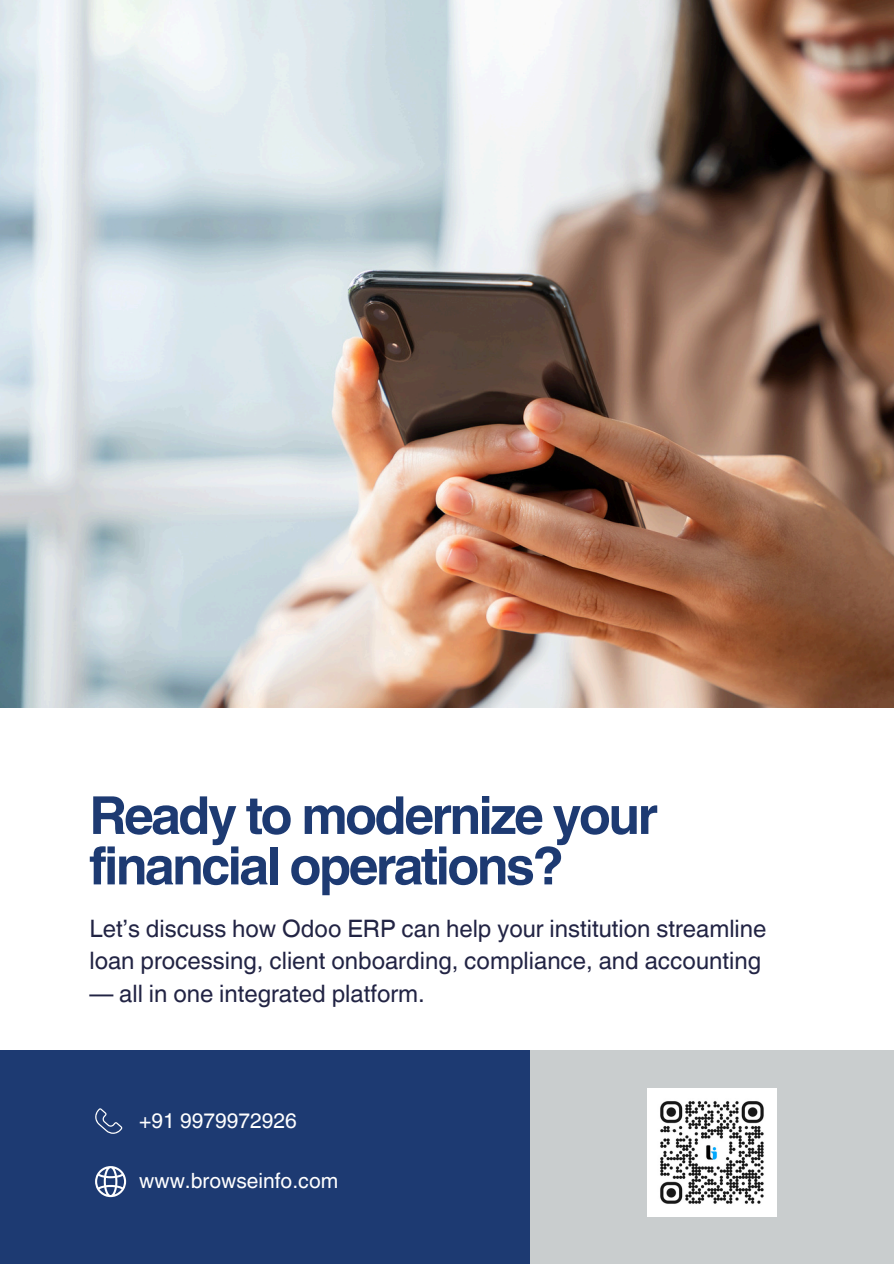
<style>
.page{position:relative;width:894px;height:1264px;background:#fff}
.page>*{position:absolute;margin:0;border:0;box-sizing:border-box;transform-origin:0 0}
.t1{font:700 52.35px/50.4px "Helvetica World";letter-spacing:-.055em;color:#1d3a72}
.t2{font:24px/32.7px "Helvetica World";color:#222444}
.t3{font:21px "Helvetica World";color:#fff}
</style>
<div class="page">
<img style="left:0;top:0;width:893px;height:707px">
<div style="left:0;top:1050px;width:625px;height:213px;background:#1d3a72"></div>
<div style="left:530px;top:1050px;width:363px;height:213px;background:#c9cdce"></div>
<svg style="left:95px;top:1108px;width:27px;height:25px"></svg>
<svg style="left:95px;top:1166px;width:31px;height:31px"></svg>
<img style="left:647px;top:1088px;width:129px;height:128px">
<h1 class="t1" style="left:89px;top:784px;width:570px">Ready to modernize your financial operations?</h1>
<p class="t2" style="left:89px;top:911px;width:678px">Let’s discuss how Odoo ERP can help your institution streamline loan processing, client onboarding, compliance, and accounting</p>
<p class="t2" style="left:89px;top:977px;width:337px">— all in one integrated platform.</p>
<p class="t3" style="left:139px;top:1108px;width:159px">+91 9979972926</p>
<p class="t3" style="left:139px;top:1168px;width:200px">www.browseinfo.com</p>
</div>
